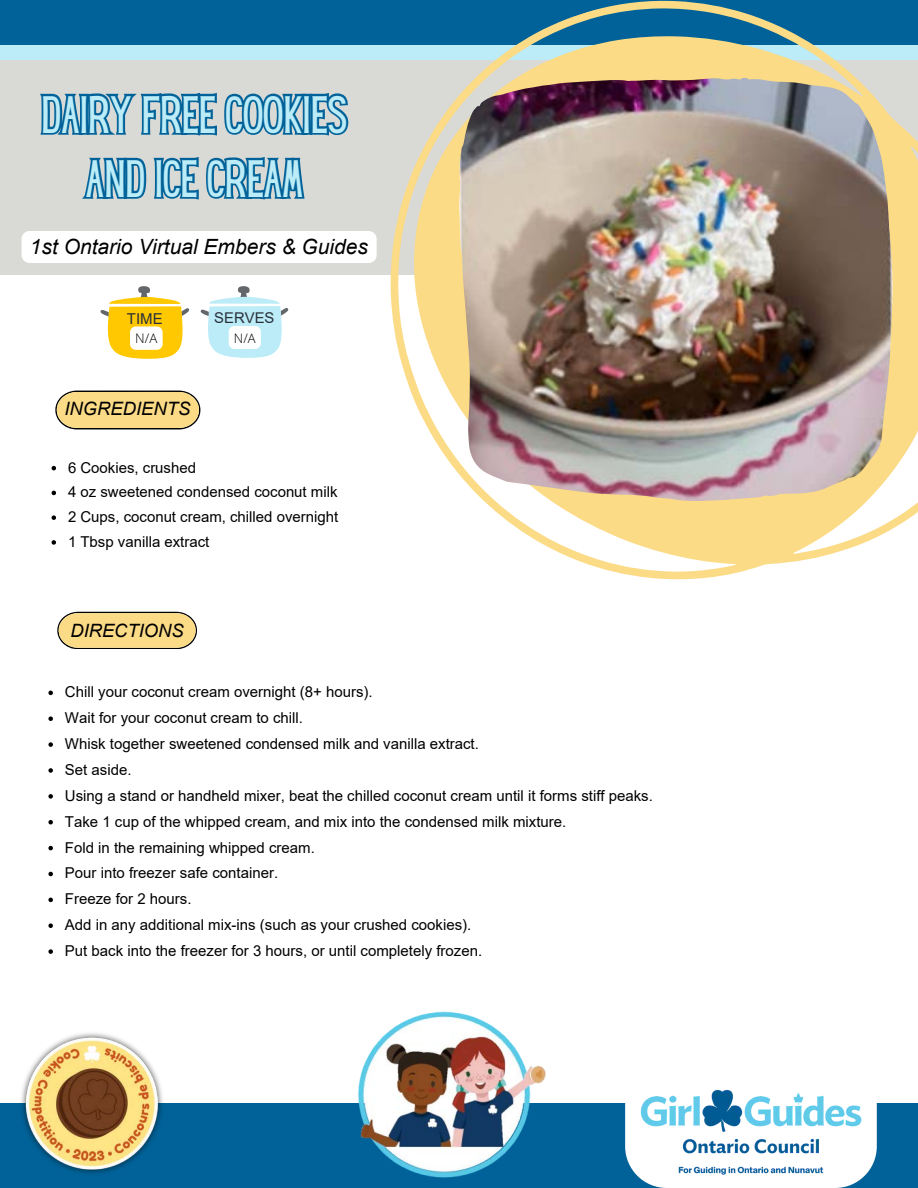
<style>
.page{position:relative;width:918px;height:1188px;background:#fff}
.page>*{position:absolute;margin:0;border:0;box-sizing:border-box;transform-origin:0 0}
.t1{font:46.05px/64.1px "Hey Gotcha";color:#bbecf7;text-align:center}
.t2{font:italic 21px "Arial";color:#000}
.t3{font:italic 18.45px "Arial";color:#000}
.t4{font:italic 18.3px "Arial";color:#000}
.t5{font:15px "Arial";color:#000}
.t6{font:15px "Arial";color:#29303a}
.t7{font:14.85px "Arial";color:#29303a}
.t8{font:300 13.2px "Open Sans";color:#000}
.t9{font:300 13.05px "Open Sans";color:#000}
</style>
<div class="page">
<div style="left:0;top:0;width:918px;height:45px;background:#006298"></div>
<div style="left:0;top:60px;width:918px;height:215px;background:#d9d9d6"></div>
<svg style="left:351px;top:0;width:567px;height:580px"></svg>
<div style="left:0;top:1103px;width:918px;height:85px;background:#006298"></div>
<svg style="left:57px;top:612px;width:140px;height:37px;background:#eace85"></svg>
<svg style="left:48px;top:691px;width:5px;height:4px"></svg>
<svg style="left:48px;top:716px;width:5px;height:5px"></svg>
<svg style="left:48px;top:742px;width:5px;height:5px"></svg>
<svg style="left:48px;top:768px;width:5px;height:5px"></svg>
<svg style="left:48px;top:794px;width:5px;height:5px"></svg>
<svg style="left:48px;top:820px;width:5px;height:4px"></svg>
<svg style="left:48px;top:846px;width:5px;height:4px"></svg>
<svg style="left:48px;top:872px;width:5px;height:4px"></svg>
<svg style="left:48px;top:898px;width:5px;height:4px"></svg>
<svg style="left:48px;top:923px;width:5px;height:5px"></svg>
<svg style="left:48px;top:949px;width:5px;height:5px"></svg>
<img style="left:625px;top:1089px;width:252px;height:99px">
<svg style="left:55px;top:391px;width:146px;height:38px;background:#ebcf85"></svg>
<svg style="left:52px;top:466px;width:4px;height:4px"></svg>
<svg style="left:52px;top:491px;width:4px;height:4px"></svg>
<svg style="left:52px;top:515px;width:4px;height:5px"></svg>
<svg style="left:52px;top:540px;width:4px;height:5px"></svg>
<img style="left:459px;top:78px;width:433px;height:423px">
<img style="left:21px;top:1033px;width:142px;height:141px">
<svg style="left:36px;top:45px;width:315px;height:91px"></svg>
<svg style="left:77px;top:64px;width:230px;height:248px"></svg>
<div style="left:22px;top:231px;width:355px;height:32px;background:#fff;border-radius:8px"></div>
<img style="left:358px;top:1011px;width:188px;height:167px">
<svg style="left:100px;top:286px;width:89px;height:73px"></svg>
<div style="left:130px;top:326px;width:33px;height:24px;background:#fff;border-radius:6px"></div>
<svg style="left:201px;top:286px;width:87px;height:72px"></svg>
<div style="left:229px;top:326px;width:32px;height:23px;background:#fff;border-radius:6px"></div>
<p class="t1" style="left:42px;top:87px;width:305px">DAIRY FREE COOKIES<br>AND ICE CREAM</p>
<p class="t2" style="left:30px;top:235px;width:340px">1st Ontario Virtual Embers &amp; Guides</p>
<p class="t6" style="left:127px;top:310px;width:37px">TIME</p>
<p class="t8" style="left:135px;top:329px;width:24px">N/A</p>
<p class="t3" style="left:64px;top:398px;width:127px">INGREDIENTS</p>
<p class="t7" style="left:214px;top:310px;width:62px">SERVES</p>
<p class="t9" style="left:234px;top:329px;width:23px">N/A</p>
<p class="t5" style="left:68px;top:459px;width:130px">6 Cookies, crushed</p>
<p class="t5" style="left:68px;top:484px;width:271px">4 oz sweetened condensed coconut milk</p>
<p class="t5" style="left:68px;top:509px;width:272px">2 Cups, coconut cream, chilled overnight</p>
<p class="t5" style="left:68px;top:533px;width:143px">1 Tbsp vanilla extract</p>
<p class="t4" style="left:70px;top:620px;width:115px">DIRECTIONS</p>
<p class="t5" style="left:65px;top:684px;width:309px">Chill your coconut cream overnight (8+ hours).</p>
<p class="t5" style="left:65px;top:710px;width:240px">Wait for your coconut cream to chill.</p>
<h1 class="t5" style="left:65px;top:736px;width:416px">Whisk together sweetened condensed milk and vanilla extract.</h1>
<h2 class="t5" style="left:65px;top:761px;width:68px">Set aside.</h2>
<p class="t5" style="left:65px;top:787px;width:590px">Using a stand or handheld mixer, beat the chilled coconut cream until it forms stiff peaks.</p>
<p class="t5" style="left:65px;top:813px;width:503px">Take 1 cup of the whipped cream, and mix into the condensed milk mixture.</p>
<h3 class="t5" style="left:65px;top:839px;width:251px">Fold in the remaining whipped cream.</h3>
<p class="t5" style="left:65px;top:865px;width:215px">Pour into freezer safe container.</p>
<p class="t5" style="left:65px;top:891px;width:128px">Freeze for 2 hours.</p>
<p class="t5" style="left:65px;top:917px;width:408px">Add in any additional mix-ins (such as your crushed cookies).</p>
<p class="t5" style="left:65px;top:943px;width:419px">Put back into the freezer for 3 hours, or until completely frozen.</p>
</div>
